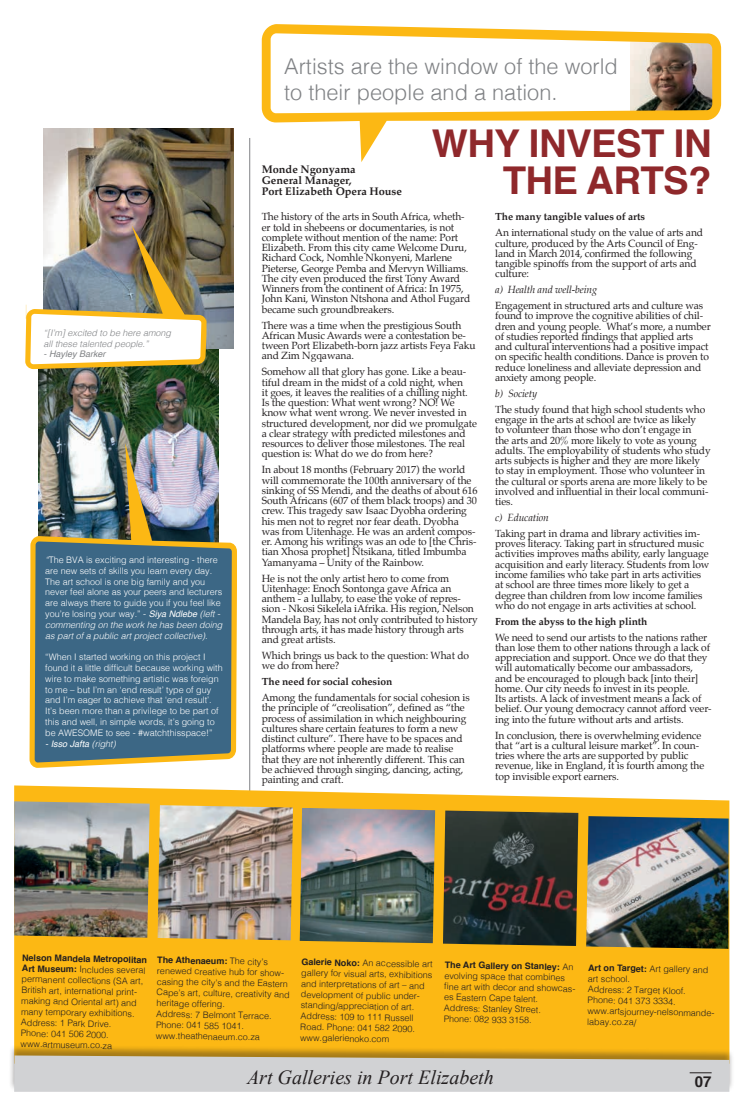
<style>
.page{position:relative;width:740px;height:1106px;background:#fff}
.page>*{position:absolute;margin:0;border:0;box-sizing:border-box;transform-origin:0 0}
.t1{font:700 38.3px/36.5px "Helvetica";letter-spacing:-.015em;color:#8f282b;text-align:right}
.t2{font:300 21.8px/26.1px "Helvetica";color:#808285}
.t3{font:italic 20px "Times New Roman";color:#231f20}
.t4{font:700 15px "Helvetica";color:#231f20}
.t5{font:700 11px/11px "Palatino";color:#231f20}
.t6{font:10.2px/10.2px "Palatino";letter-spacing:-.01em;color:#231f20}
.t7{font:700 10.2px "Palatino";letter-spacing:-.01em;color:#231f20}
.t8{font:italic 10.2px "Palatino";letter-spacing:-.01em;color:#231f20}
.t9{font:300 9px/10.8px "Helvetica";color:#231f20}
.t10{font:300 9px/10.8px "Helvetica";color:#fff}
.t11{font:italic 300 9px/10.8px "Helvetica";color:#808285}
.t12{font:italic 9px "Helvetica";color:#fff}
.t13{font:italic 9px "Helvetica";color:#808285}
.s1{font-style:italic}
.s2{font-weight:400;font-style:italic}
.s3{font-weight:300}
.s4{font-weight:700}
</style>
<div class="page">
<hr style="left:250px;top:138px;width:1px;height:658px;background:#808285">
<img style="left:38px;top:348px;width:180px;height:95px">
<div style="left:14px;top:785px;width:715px;height:259px;background:#fcb814"></div>
<div style="left:8px;top:1044px;width:726px;height:47px;background:#231f20;opacity:.4"></div>
<svg style="left:14px;top:1055px;width:715px;height:36px;background:#cdcbc5"></svg>
<img style="left:44px;top:129px;width:189px;height:219px">
<img style="left:14px;top:801px;width:136px;height:136px">
<img style="left:158px;top:805px;width:135px;height:135px">
<img style="left:300px;top:808px;width:135px;height:135px">
<img style="left:586px;top:816px;width:143px;height:132px">
<img style="left:443px;top:810px;width:135px;height:136px">
<img style="left:25px;top:225px;width:181px;height:145px">
<img style="left:30px;top:443px;width:207px;height:325px">
<svg style="left:262px;top:24px;width:459px;height:138px"></svg>
<h2 class="t2" style="left:284px;top:52px;width:335px">Artists are the window of the world to their people and a nation.</h2>
<p class="t11" style="left:44px;top:326px;width:129px">“[I’m] excited to be here among all these talented people.”</p>
<p class="t13" style="left:44px;top:347px;width:64px">- Hayley Barker</p>
<p class="t10" style="left:45px;top:553px;width:179px"><span class="s1">“</span>The BVA is exciting and interesting - there are new sets of skills you learn every day.<br>The art school is one big family and you never feel alone as your peers and lecturers are always there to guide you if you feel like you’re losing your way.” - <span class="s2">Siya Ndlebe</span> <span class="s1">(left - commenting on the work he has been doing as part of a public art project collective).</span></p>
<p class="t10" style="left:45px;top:651px;width:179px">“When I started working on this project I found it a little difficult because working with wire to make something artistic was foreign to me – but I’m an ‘end result’ type of guy and I’m eager to achieve that ‘end result’.<br>It’s been more than a privilege to be part of this and well, in simple words, it’s going to be AWESOME to see - #watchthisspace!”</p>
<p class="t12" style="left:45px;top:736px;width:72px">- Isso Jafta <span class="s3">(right)</span></p>
<p class="t5" style="left:262px;top:163px;width:142px">Monde Ngonyama<br>General Manager,<br>Port Elizabeth Opera House</p>
<h1 class="t1" style="left:432px;top:126px;width:281px">WHY INVEST IN<br>THE ARTS?</h1>
<p class="t6" style="left:262px;top:212px;width:210px">The history of the arts in South Africa, wheth&shy;er told in shebeens or documentaries, is not complete without mention of the name: Port Elizabeth. From this city came Welcome Duru, Richard Cock, Nomhle Nkonyeni, Marlene Pieterse, George Pemba and Mervyn Williams.<br>The city even produced the first Tony Award Winners from the continent of Africa: In 1975, John Kani, Winston Ntshona and Athol Fugard became such groundbreakers.</p>
<p class="t6" style="left:262px;top:320px;width:215px">There was a time when the prestigious South African Music Awards were a contestation be&shy;tween Port Elizabeth-born jazz artists Feya Faku and Zim Ngqawana.</p>
<p class="t6" style="left:262px;top:367px;width:217px">Somehow all that glory has gone. Like a beau&shy;tiful dream in the midst of a cold night, when<br>it goes, it leaves the realities of a chilling night.<br>Is the question: What went wrong? NO! We know what went wrong. We never invested in structured development, nor did we promulgate a clear strategy with predicted milestones and resources to deliver those milestones. The real question is: What do we do from here?</p>
<p class="t6" style="left:262px;top:464px;width:217px">In about 18 months (February 2017) the world will commemorate the 100th anniversary of the sinking of SS Mendi, and the deaths of about 616<br>South Africans (607 of them black troops) and 30 crew. This tragedy saw Isaac Dyobha ordering his men not to regret nor fear death. Dyobha was from Uitenhage. He was an ardent compos&shy;er. Among his writings was an ode to [the Chris&shy;tian Xhosa prophet] Ntsikana, titled Imbumba Yamanyama – Unity of the Rainbow.</p>
<p class="t6" style="left:262px;top:573px;width:218px">He is not the only artist hero to come from Uitenhage: Enoch Sontonga gave Africa an anthem - a lullaby, to ease the yoke of repres&shy;sion - Nkosi Sikelela iAfrika. His region, Nelson Mandela Bay, has not only contributed to history through arts, it has made history through arts and great artists.</p>
<p class="t6" style="left:262px;top:650px;width:209px">Which brings us back to the question: What do we do from here?</p>
<p class="t7" style="left:262px;top:673px;width:132px">The need for social cohesion</p>
<p class="t6" style="left:262px;top:692px;width:209px">Among the fundamentals for social cohesion is the principle of “creolisation”, defined as “the process of assimilation in which neighbouring cultures share certain features to form a new distinct culture”. There have to be spaces and platforms where people are made to realise that they are not inherently different. This can be achieved through singing, dancing, acting, painting and craft.</p>
<p class="t7" style="left:495px;top:208px;width:151px">The many tangible values of arts</p>
<p class="t6" style="left:495px;top:228px;width:209px">An international study on the value of arts and culture, produced by the Arts Council of Eng&shy;land in March 2014, confirmed the following tangible spinoffs from the support of arts and culture:</p>
<p class="t8" style="left:495px;top:281px;width:103px">a) Health and well-being</p>
<p class="t6" style="left:495px;top:300px;width:217px">Engagement in structured arts and culture was found to improve the cognitive abilities of chil&shy;dren and young people. What’s more, a number of studies reported findings that applied arts and cultural interventions had a positive impact on specific health conditions. Dance is proven to reduce loneliness and alleviate depression and anxiety among people.</p>
<p class="t8" style="left:495px;top:385px;width:44px">b) Society</p>
<p class="t6" style="left:495px;top:404px;width:217px">The study found that high school students who engage in the arts at school are twice as likely<br>to volunteer than those who don’t engage in<br>the arts and 20% more likely to vote as young adults. The employability of students who study arts subjects is higher and they are more likely to stay in employment. Those who volunteer in the cultural or sports arena are more likely to be involved and influential in their local communi&shy;ties.</p>
<p class="t8" style="left:495px;top:509px;width:55px">c) Education</p>
<p class="t6" style="left:495px;top:528px;width:216px">Taking part in drama and library activities im&shy;proves literacy. Taking part in structured music activities improves maths ability, early language acquisition and early literacy. Students from low income families who take part in arts activities at school are three times more likely to get a degree than children from low income families who do not engage in arts activities at school.</p>
<p class="t7" style="left:495px;top:612px;width:154px">From the abyss to the high plinth</p>
<p class="t6" style="left:495px;top:632px;width:218px">We need to send our artists to the nations rather than lose them to other nations through a lack of appreciation and support. Once we do that they will automatically become our ambassadors, and be encouraged to plough back [into their] home. Our city needs to invest in its people.<br>Its artists. A lack of investment means a lack of belief. Our young democracy cannot afford veer&shy;ing into the future without arts and artists.</p>
<p class="t6" style="left:495px;top:730px;width:210px">In conclusion, there is overwhelming evidence that “art is a cultural leisure market”. In coun&shy;tries where the arts are supported by public revenue, like in England, it is fourth among the top invisible export earners.</p>
<p class="t9" style="left:22px;top:951px;width:127px;rotate:1deg"><span class="s4">Nelson Mandela Metropolitan<br>Art Museum:</span> Includes several permanent collections (SA art,<br>British art, international print&shy;making and Oriental art) and many temporary exhibitions.<br>Address: 1 Park Drive.<br>Phone: 041 506 2000. www.artmuseum.co.za</p>
<p class="t9" style="left:157px;top:953px;width:135px;rotate:1deg"><span class="s4">The Athenaeum:</span> The city’s renewed creative hub for show&shy;casing the city’s and the Eastern<br>Cape’s art, culture, creativity and heritage offering.<br>Address: 7 Belmont Terrace.<br>Phone: 041 585 1041. www.theathenaeum.co.za</p>
<p class="t9" style="left:302px;top:955px;width:133px;rotate:1deg"><span class="s4">Galerie Noko:</span> An accessible art gallery for visual arts, exhibitions and interpretations of art – and development of public under&shy;standing/appreciation of art.<br>Address: 109 to 111 Russell<br>Road. Phone: 041 582 2090. www.galerienoko.com</p>
<p class="t9" style="left:588px;top:961px;width:130px;rotate:1deg"><span class="s4">Art on Target:</span> Art gallery and art school.<br>Address: 2 Target Kloof.<br>Phone: 041 373 3334. www.artsjourney-nelsonmande&shy;labay.co.za/</p>
<p class="t9" style="left:445px;top:958px;width:134px;rotate:1deg"><span class="s4">The Art Gallery on Stanley:</span> An evolving space that combines<br>fi ne art with decor and showcas&shy;es Eastern Cape talent.<br>Address: Stanley Street.<br>Phone: 082 933 3158.</p>
<h3 class="t3" style="left:247px;top:1063px;width:248px">Art Galleries in Port Elizabeth</h3>
<h3 class="t4" style="left:695px;top:1070px;width:18px">07</h3>
</div>
